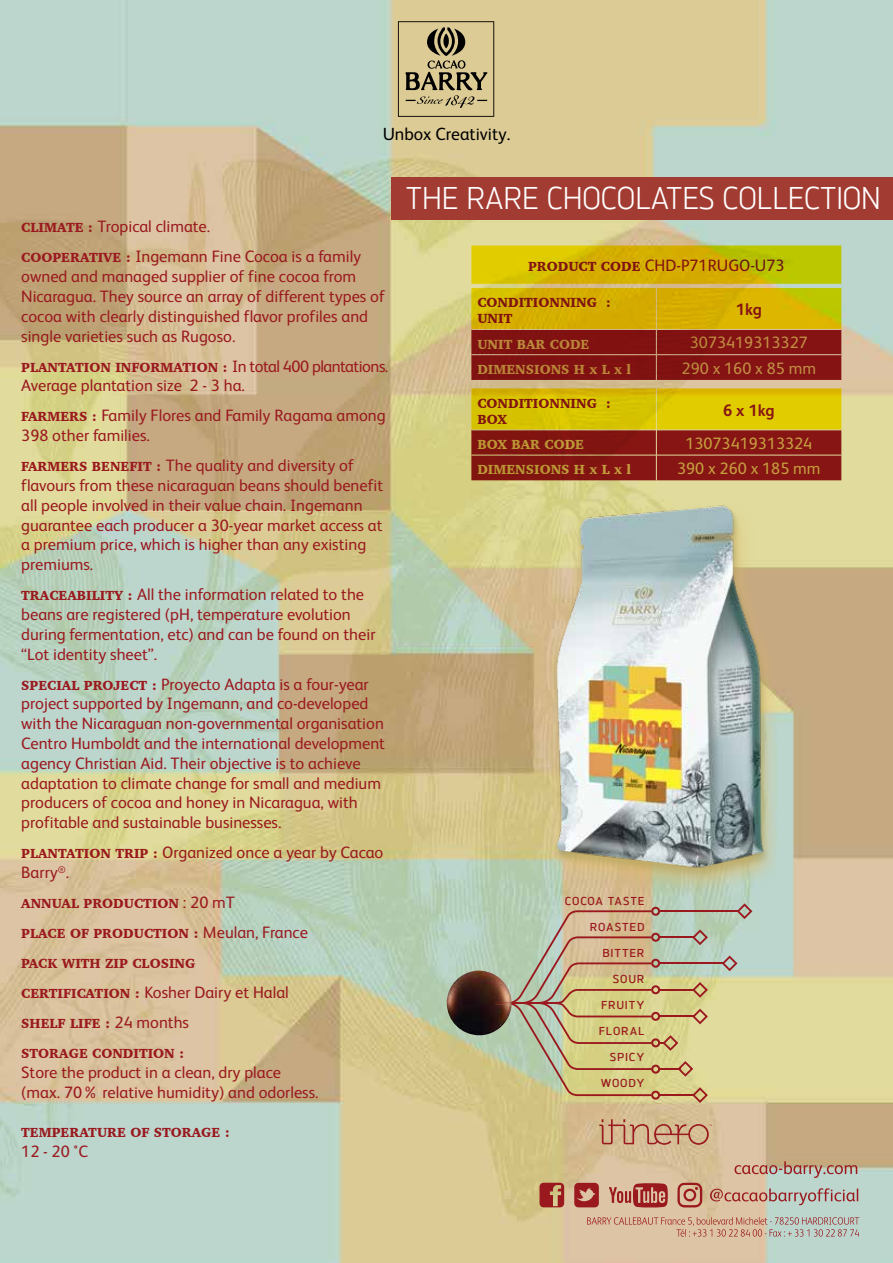
<style>
.page{position:relative;width:893px;height:1263px;background:#fff}
.page>*{position:absolute;margin:0;border:0;box-sizing:border-box;transform-origin:0 0}
.t1{font:31.5px "Brokman";letter-spacing:-.025em;color:#fff;scale:.94 1}
.t2{font:17.7px "FS Albert";color:#000}
.t3{font:16.5px/19.8px "FS Albert";color:#9a191f}
.t4{font:16.5px "FS Albert";color:#e0ba68}
.t5{font:700 16.5px "FS Albert";letter-spacing:-.01em;color:#9a191f}
.t6{font:900 13.5px/16.2px "Charter";color:#9a191f}
.t7{font:900 13.5px "Charter";color:#e0ba68}
.t8{font:600 11.55px "Brokman";letter-spacing:.07em;color:#99191f}
.s1{font-family:"Charter";font-weight:900;font-size:13.5px}
.s2{font-family:"FS Albert";font-weight:400;font-size:16.5px}
</style>
<div class="page">
<img style="left:0;top:0;width:893px;height:1263px">
<svg style="left:734px;top:1161px;width:125px;height:17px;background:#bda28f"></svg>
<svg style="left:587px;top:1217px;width:272px;height:19px;background:#cab29e"></svg>
<svg style="left:710px;top:1188px;width:148px;height:17px;background:#bda69a"></svg>
<svg style="left:677px;top:1183px;width:25px;height:24px"></svg>
<svg style="left:539px;top:1183px;width:25px;height:24px"></svg>
<svg style="left:609px;top:1183px;width:59px;height:24px"></svg>
<svg style="left:574px;top:1183px;width:25px;height:24px"></svg>
<svg style="left:599px;top:1119px;width:113px;height:26px;background:#c99e7d"></svg>
<hr style="left:660px;top:962px;width:63px;height:2px;background:#9a191f">
<hr style="left:660px;top:910px;width:78px;height:2px;background:#9a191f">
<svg style="left:737px;top:903px;width:15px;height:16px"></svg>
<svg style="left:722px;top:955px;width:15px;height:16px"></svg>
<img style="left:447px;top:970px;width:42px;height:65px">
<svg style="left:496px;top:907px;width:212px;height:196px;background:#c5bb8f"></svg>
<div style="left:543px;top:501px;width:233px;height:394px;background:#e0ba68;opacity:.75"></div>
<img style="left:541px;top:495px;width:235px;height:382px">
<div style="left:391px;top:177px;width:502px;height:42px;background:#a23c32"></div>
<svg style="left:471px;top:245px;width:370px;height:84px;background:#d2b709"></svg>
<svg style="left:471px;top:330px;width:370px;height:150px;background:#a15015"></svg>
<hr style="left:656px;top:288px;width:1px;height:41px;background:#fff">
<hr style="left:471px;top:329px;width:185px;height:1px;background:#fff">
<hr style="left:656px;top:329px;width:185px;height:1px;background:#fff">
<hr style="left:471px;top:354px;width:185px;height:1px;background:#fff">
<hr style="left:656px;top:354px;width:185px;height:1px;background:#fff">
<svg style="left:656px;top:330px;width:1px;height:50px"></svg>
<hr style="left:656px;top:388px;width:1px;height:42px;background:#fff">
<hr style="left:471px;top:430px;width:185px;height:1px;background:#fff">
<hr style="left:656px;top:430px;width:185px;height:1px;background:#fff">
<hr style="left:471px;top:455px;width:185px;height:1px;background:#fff">
<hr style="left:656px;top:455px;width:185px;height:1px;background:#fff">
<svg style="left:656px;top:430px;width:1px;height:50px"></svg>
<svg style="left:398px;top:21px;width:96px;height:96px;background:#b1a378"></svg>
<p class="t2" style="left:383px;top:124px;width:129px">Unbox Creativity.</p>
<p class="t3" style="left:21px;top:212px;width:342px;line-height:30px"><span class="s1">CLIMATE :</span> Tropical climate.<br><span class="s1">COOPERATIVE :</span> Ingemann Fine Cocoa is a family</p>
<p class="t3" style="left:21px;top:267px;width:365px">owned and managed supplier of fine cocoa from Nicaragua. They source an array of different types of cocoa with clearly distinguished flavor profiles and single varieties such as Rugoso.</p>
<p class="t6" style="left:21px;top:359px;width:369px">PLANTATION INFORMATION : <span class="s2">In total 400 plantations.</span></p>
<p class="t3" style="left:21px;top:371px;width:366px;line-height:30px">Average plantation size 2 - 3 ha.<br><span class="s1">FARMERS :</span> Family Flores and Family Ragama among</p>
<p class="t3" style="left:21px;top:420px;width:334px;line-height:30px">398 other families.<br><span class="s1">FARMERS BENEFIT :</span> The quality and diversity of</p>
<p class="t3" style="left:21px;top:475px;width:363px">flavours from these nicaraguan beans should benefit all people involved in their value chain. Ingemann guarantee each producer a 30-year market access at a premium price, which is higher than any existing premiums.</p>
<p class="t3" style="left:21px;top:585px;width:356px"><span class="s1">TRACEABILITY :</span> All the information related to the beans are registered (pH, temperature evolution during fermentation, etc) and can be found on their “Lot identity sheet”.</p>
<p class="t3" style="left:21px;top:674px;width:365px"><span class="s1">SPECIAL PROJECT :</span> Proyecto Adapta is a four-year project supported by Ingemann, and co-developed with the Nicaraguan non-governmental organisation Centro Humboldt and the international development agency Christian Aid. Their objective is to achieve adaptation to climate change for small and medium producers of cocoa and honey in Nicaragua, with profitable and sustainable businesses.</p>
<p class="t3" style="left:21px;top:843px;width:364px"><span class="s1">PLANTATION TRIP :</span> Organized once a year by Cacao<br>Barry<sup>®</sup>.</p>
<p class="t6" style="left:21px;top:895px;width:215px">ANNUAL PRODUCTION <span class="s2">: 20 mT</span></p>
<p class="t6" style="left:21px;top:925px;width:288px">PLACE OF PRODUCTION : <span class="s2">Meulan, France</span></p>
<p class="t6" style="left:21px;top:955px;width:176px">PACK WITH ZIP CLOSING</p>
<p class="t3" style="left:21px;top:982px;width:269px"><span class="s1">CERTIFICATION :</span> Kosher Dairy et Halal</p>
<p class="t6" style="left:21px;top:1015px;width:169px">SHELF LIFE : <span class="s2">24 months</span></p>
<p class="t6" style="left:21px;top:1045px;width:165px">STORAGE CONDITION :</p>
<p class="t3" style="left:21px;top:1062px;width:299px">Store the product in a clean, dry place (max. 70% relative humidity) and odorless.</p>
<p class="t6" style="left:21px;top:1124px;width:210px">TEMPERATURE OF STORAGE :</p>
<p class="t3" style="left:21px;top:1141px;width:68px">12 - 20 °C</p>
<h1 class="t1" style="left:405px;top:178px;width:507px">THE RARE CHOCOLATES COLLECTION</h1>
<p class="t3" style="left:528px;top:256px;width:258px"><span class="s1">PRODUCT CODE</span> CHD-P71RUGO-U73</p>
<p class="t6" style="left:477px;top:294px;width:135px">CONDITIONNING :<br>UNIT</p>
<p class="t5" style="left:736px;top:300px;width:28px">1kg</p>
<p class="t7" style="left:477px;top:336px;width:114px">UNIT BAR CODE</p>
<p class="t4" style="left:690px;top:333px;width:119px">3073419313327</p>
<p class="t7" style="left:477px;top:361px;width:155px">DIMENSIONS H x L x l</p>
<p class="t4" style="left:682px;top:359px;width:136px">290 x 160 x 85 mm</p>
<p class="t6" style="left:477px;top:395px;width:135px">CONDITIONNING :<br>BOX</p>
<p class="t5" style="left:723px;top:400px;width:53px">6 x 1kg</p>
<p class="t7" style="left:477px;top:436px;width:108px">BOX BAR CODE</p>
<p class="t4" style="left:685px;top:434px;width:129px">13073419313324</p>
<p class="t7" style="left:477px;top:461px;width:155px">DIMENSIONS H x L x l</p>
<p class="t4" style="left:677px;top:459px;width:145px">390 x 260 x 185 mm</p>
<p class="t8" style="left:565px;top:893px;width:81px">COCOA TASTE</p>
<p class="t8" style="left:590px;top:919px;width:56px">ROASTED</p>
<p class="t8" style="left:602px;top:945px;width:43px">BITTER</p>
<p class="t8" style="left:613px;top:971px;width:33px">SOUR</p>
<p class="t8" style="left:601px;top:997px;width:45px">FRUITY</p>
<p class="t8" style="left:599px;top:1023px;width:47px">FLORAL</p>
<p class="t8" style="left:610px;top:1049px;width:36px">SPICY</p>
<p class="t8" style="left:601px;top:1075px;width:45px">WOODY</p>
</div>
